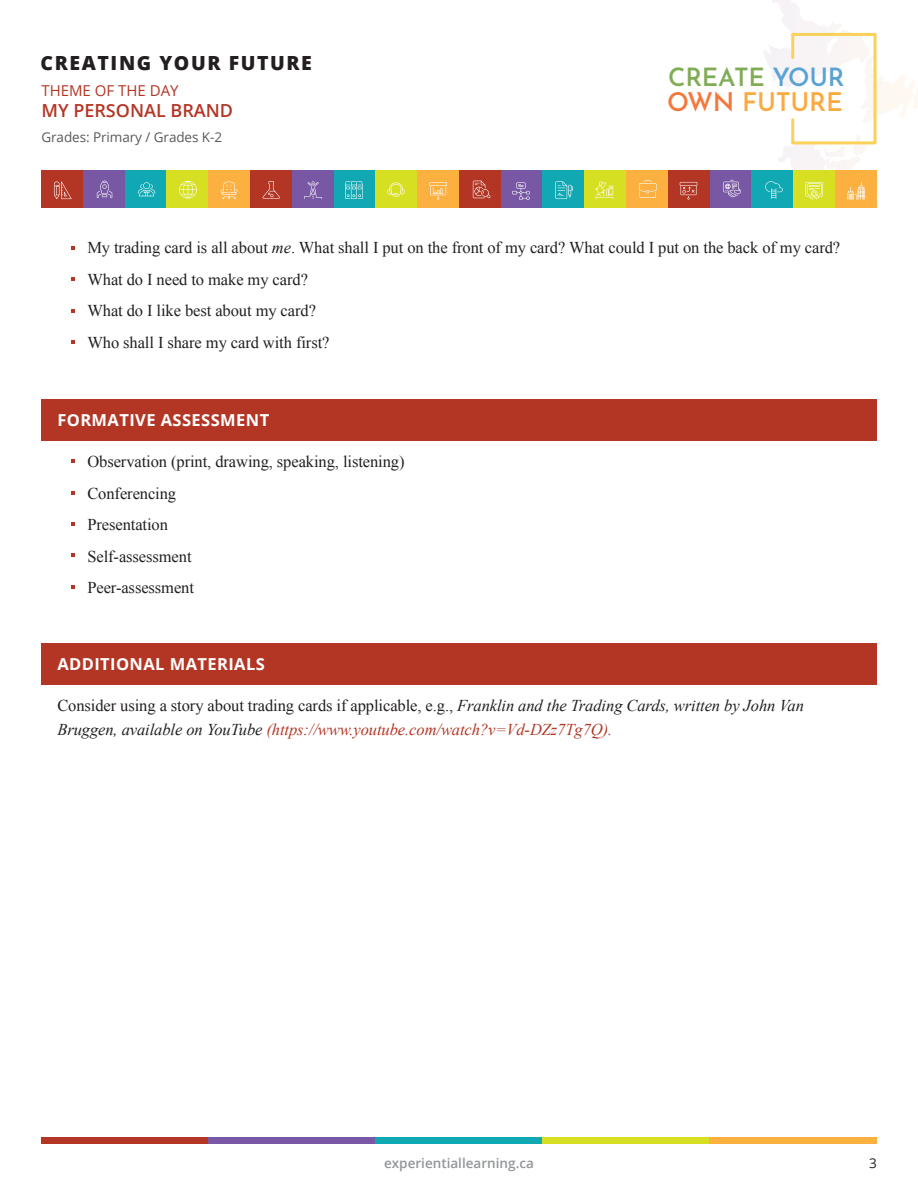
<style>
.page{position:relative;width:918px;height:1188px;background:#fff}
.page>*{position:absolute;margin:0;border:0;box-sizing:border-box;transform-origin:0 0}
.t1{font:600 25.65px "Josefin Sans";letter-spacing:-.01em;color:#faaa3f}
.t2{font:600 25.05px "Josefin Sans";letter-spacing:-.01em;color:#81ac56}
.t3{font:800 19.5px "Open Sans";letter-spacing:.08em;color:#231f20}
.t4{font:600 18px "Open Sans";color:#b33625}
.t5{font:16.5px/31.5px "Times New Roman";letter-spacing:-.005em;color:#231f20}
.t6{font:italic 16.5px/24px "Times New Roman";letter-spacing:-.005em;color:#231f20}
.t7{font:700 16.5px "Open Sans";letter-spacing:.025em;color:#fff}
.t8{font:15px "Open Sans";color:#b33625}
.t9{font:13.5px "Open Sans";letter-spacing:-.005em;color:#58595b}
.t10{font:600 13.5px "Open Sans";color:#939598}
.t11{font:13.5px "Open Sans";color:#231f20}
.s1{color:#5aa1d4}
.s2{color:#f4783a}
.s3{font-style:italic}
.s4{font-style:normal}
.s5{color:#b33625}
</style>
<div class="page">
<div style="left:41px;top:399px;width:836px;height:42px;background:#b33625"></div>
<svg style="left:71px;top:309px;width:3px;height:4px"></svg>
<svg style="left:71px;top:459px;width:3px;height:4px"></svg>
<svg style="left:71px;top:522px;width:3px;height:4px"></svg>
<div style="left:41px;top:643px;width:836px;height:42px;background:#b33625"></div>
<div style="left:41px;top:1137px;width:167px;height:7px;background:#b33625"></div>
<div style="left:208px;top:1137px;width:167px;height:7px;background:#7857a4"></div>
<div style="left:375px;top:1137px;width:168px;height:7px;background:#10a8b3"></div>
<div style="left:543px;top:1137px;width:167px;height:7px;background:#d7df23"></div>
<div style="left:710px;top:1137px;width:167px;height:7px;background:#fbb040"></div>
<div style="left:41px;top:171px;width:42px;height:37px;background:#b33625"></div>
<div style="left:83px;top:171px;width:42px;height:37px;background:#7857a4"></div>
<div style="left:125px;top:171px;width:41px;height:37px;background:#10a8b3"></div>
<div style="left:166px;top:171px;width:42px;height:37px;background:#d7df23"></div>
<div style="left:208px;top:171px;width:42px;height:37px;background:#fbb040"></div>
<div style="left:250px;top:171px;width:42px;height:37px;background:#b33625"></div>
<div style="left:292px;top:171px;width:42px;height:37px;background:#7857a4"></div>
<div style="left:334px;top:171px;width:41px;height:37px;background:#10a8b3"></div>
<div style="left:375px;top:171px;width:42px;height:37px;background:#d7df23"></div>
<div style="left:417px;top:171px;width:42px;height:37px;background:#fbb040"></div>
<div style="left:459px;top:171px;width:42px;height:37px;background:#b33625"></div>
<div style="left:501px;top:171px;width:42px;height:37px;background:#7857a4"></div>
<div style="left:543px;top:171px;width:41px;height:37px;background:#10a8b3"></div>
<div style="left:584px;top:171px;width:42px;height:37px;background:#d7df23"></div>
<div style="left:626px;top:171px;width:42px;height:37px;background:#fbb040"></div>
<div style="left:668px;top:171px;width:42px;height:37px;background:#b33625"></div>
<div style="left:710px;top:171px;width:42px;height:37px;background:#7857a4"></div>
<div style="left:752px;top:171px;width:41px;height:37px;background:#10a8b3"></div>
<div style="left:793px;top:171px;width:42px;height:37px;background:#d7df23"></div>
<div style="left:835px;top:171px;width:42px;height:37px;background:#fbb040"></div>
<svg style="left:473px;top:181px;width:18px;height:17px"></svg>
<svg style="left:304px;top:181px;width:18px;height:18px"></svg>
<svg style="left:262px;top:181px;width:18px;height:18px"></svg>
<svg style="left:97px;top:181px;width:15px;height:17px"></svg>
<svg style="left:54px;top:181px;width:18px;height:18px"></svg>
<svg style="left:512px;top:182px;width:18px;height:18px"></svg>
<svg style="left:680px;top:182px;width:17px;height:4px"></svg>
<svg style="left:681px;top:186px;width:16px;height:14px"></svg>
<svg style="left:179px;top:181px;width:18px;height:17px"></svg>
<svg style="left:596px;top:182px;width:17px;height:17px"></svg>
<svg style="left:220px;top:181px;width:18px;height:18px"></svg>
<svg style="left:345px;top:181px;width:18px;height:18px"></svg>
<svg style="left:723px;top:179px;width:18px;height:18px"></svg>
<svg style="left:138px;top:182px;width:17px;height:14px"></svg>
<svg style="left:555px;top:181px;width:18px;height:18px"></svg>
<svg style="left:429px;top:182px;width:18px;height:18px"></svg>
<svg style="left:387px;top:182px;width:18px;height:15px"></svg>
<svg style="left:639px;top:180px;width:18px;height:18px"></svg>
<svg style="left:759px;top:0;width:159px;height:200px"></svg>
<p class="t3" style="left:41px;top:48px;width:273px">CREATING YOUR FUTURE</p>
<p class="t8" style="left:41px;top:80px;width:139px">THEME OF THE DAY</p>
<p class="t4" style="left:41px;top:98px;width:193px">MY PERSONAL BRAND</p>
<p class="t9" style="left:41px;top:128px;width:182px">Grades: Primary / Grades K-2</p>
<h2 class="t2" style="left:668px;top:55px;width:178px">CREATE <span class="s1">YOUR</span></h2>
<h1 class="t1" style="left:667px;top:80px;width:178px"><span class="s2">OWN</span> FUTURE</h1>
<p class="t5" style="left:87px;top:232px;width:754px">My trading card is all about <span class="s3">me</span>. What shall I put on the front of my card? What could I put on the back of my card?<br>What do I need to make my card?<br>What do I like best about my card?<br>Who shall I share my card with first?</p>
<p class="t7" style="left:57px;top:408px;width:213px">FORMATIVE ASSESSMENT</p>
<p class="t5" style="left:87px;top:446px;width:319px">Observation (print, drawing, speaking, listening)<br>Conferencing<br>Presentation<br>Self-assessment<br>Peer-assessment</p>
<p class="t7" style="left:57px;top:652px;width:209px">ADDITIONAL MATERIALS</p>
<p class="t6" style="left:57px;top:693px;width:748px"><span class="s4">Consider using a story about trading cards if applicable, e.g.,</span> Franklin and the Trading Cards, written by John Van<br>Bruggen, available on YouTube <span class="s5">(https://www.youtube.com/watch?v=Vd-DZz7Tg7Q).</span></p>
<p class="t10" style="left:384px;top:1154px;width:151px">experientiallearning.ca</p>
<p class="t11" style="left:869px;top:1154px;width:9px">3</p>
</div>
